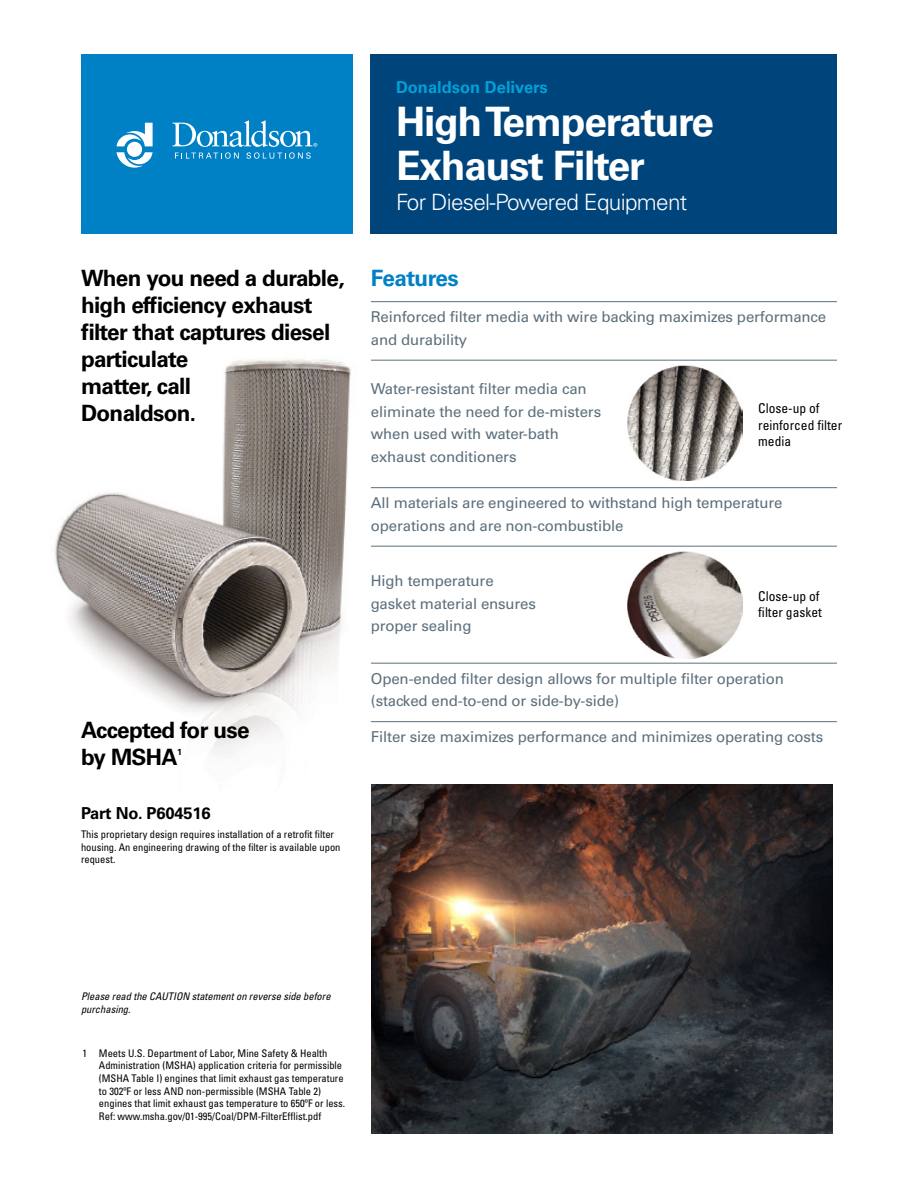
<style>
.page{position:relative;width:918px;height:1188px;background:#fff}
.page>*{position:absolute;margin:0;border:0;box-sizing:border-box;transform-origin:0 0}
.t1{font:700 40.5px/43.5px "Univers LT Std";letter-spacing:-.03em;color:#fff}
.t2{font:700 22.5px/27px "Univers LT Std";letter-spacing:-.03em;color:#000}
.t3{font:300 22.5px "Univers LT Std";letter-spacing:-.03em;color:#fff}
.t4{font:700 22.5px "Univers LT Std";letter-spacing:-.02em;color:#0081c6}
.t5{font:700 16.5px "Univers LT Std";color:#00a1d7}
.t6{font:700 16.5px "Univers LT Std";letter-spacing:-.01em;color:#000}
.t7{font:15px/22.5px "Univers LT Std";letter-spacing:-.01em;color:#5c6f7c}
.t8{font:condensed 13.5px/16.5px "Univers LT Std";color:#000}
.t9{font:condensed 10.5px/12.6px "Univers LT Std";color:#000}
.t10{font:italic condensed 10.5px/12.6px "Univers LT Std";color:#000}
.t11{font:700 8.7px "Univers LT Std";color:#000}
</style>
<div class="page">
<img style="left:54px;top:359px;width:324px;height:396px">
<div style="left:371px;top:54px;width:466px;height:180px;background:#00447c"></div>
<hr style="left:371px;top:301px;width:466px;height:1px;background:#5c6f7c">
<hr style="left:371px;top:360px;width:466px;height:1px;background:#5c6f7c">
<hr style="left:371px;top:487px;width:466px;height:1px;background:#5c6f7c">
<hr style="left:371px;top:546px;width:466px;height:1px;background:#5c6f7c">
<hr style="left:371px;top:663px;width:466px;height:1px;background:#5c6f7c">
<hr style="left:371px;top:721px;width:466px;height:1px;background:#5c6f7c">
<div style="left:81px;top:54px;width:272px;height:180px;background:#0081c6"></div>
<svg style="left:116px;top:120px;width:201px;height:48px"></svg>
<img style="left:627px;top:551px;width:116px;height:108px">
<img style="left:627px;top:365px;width:115px;height:116px">
<img style="left:371px;top:784px;width:462px;height:350px">
<h2 class="t2" style="left:81px;top:265px;width:265px">When you need a durable, high efficiency exhaust filter that captures diesel particulate<br>matter, call<br>Donaldson.</h2>
<h2 class="t2" style="left:81px;top:716px;width:170px">Accepted for use by MSHA</h2>
<p class="t11" style="left:177px;top:747px;width:6px">1</p>
<p class="t6" style="left:81px;top:803px;width:131px">Part No. P604516</p>
<p class="t9" style="left:81px;top:828px;width:261px">This proprietary design requires installation of a retrofit filter housing. An engineering drawing of the filter is available upon request.</p>
<p class="t5" style="left:396px;top:77px;width:153px">Donaldson Delivers</p>
<h1 class="t1" style="left:396px;top:101px;width:320px">High Temperature<br>Exhaust Filter</h1>
<h2 class="t3" style="left:396px;top:189px;width:293px">For Diesel-Powered Equipment</h2>
<h2 class="t4" style="left:371px;top:265px;width:89px">Features</h2>
<p class="t7" style="left:371px;top:306px;width:457px">Reinforced filter media with wire backing maximizes performance and durability</p>
<p class="t7" style="left:371px;top:378px;width:232px">Water-resistant filter media can eliminate the need for de-misters when used with water-bath exhaust conditioners</p>
<p class="t7" style="left:371px;top:492px;width:413px">All materials are engineered to withstand high temperature operations and are non-combustible</p>
<p class="t8" style="left:758px;top:400px;width:85px">Close-up of reinforced filter media</p>
<p class="t7" style="left:371px;top:570px;width:167px">High temperature gasket material ensures proper sealing</p>
<p class="t7" style="left:371px;top:667px;width:415px">Open-ended filter design allows for multiple filter operation (stacked end-to-end or side-by-side)</p>
<p class="t7" style="left:371px;top:726px;width:454px">Filter size maximizes performance and minimizes operating costs</p>
<p class="t8" style="left:758px;top:588px;width:65px">Close-up of filter gasket</p>
<p class="t10" style="left:81px;top:990px;width:251px">Please read the CAUTION statement on reverse side before purchasing.</p>
<p class="t9" style="left:99px;top:1047px;width:248px;text-indent:-16px">1 Meets U.S. Department of Labor, Mine Safety &amp; Health Administration (MSHA) application criteria for permissible (MSHA Table I) engines that limit exhaust gas temperature to 302ºF or less AND non-permissible (MSHA Table 2) engines that limit exhaust gas temperature to 650ºF or less.<br>Ref: www.msha.gov/01-995/Coal/DPM-FilterEfflist.pdf</p>
</div>
